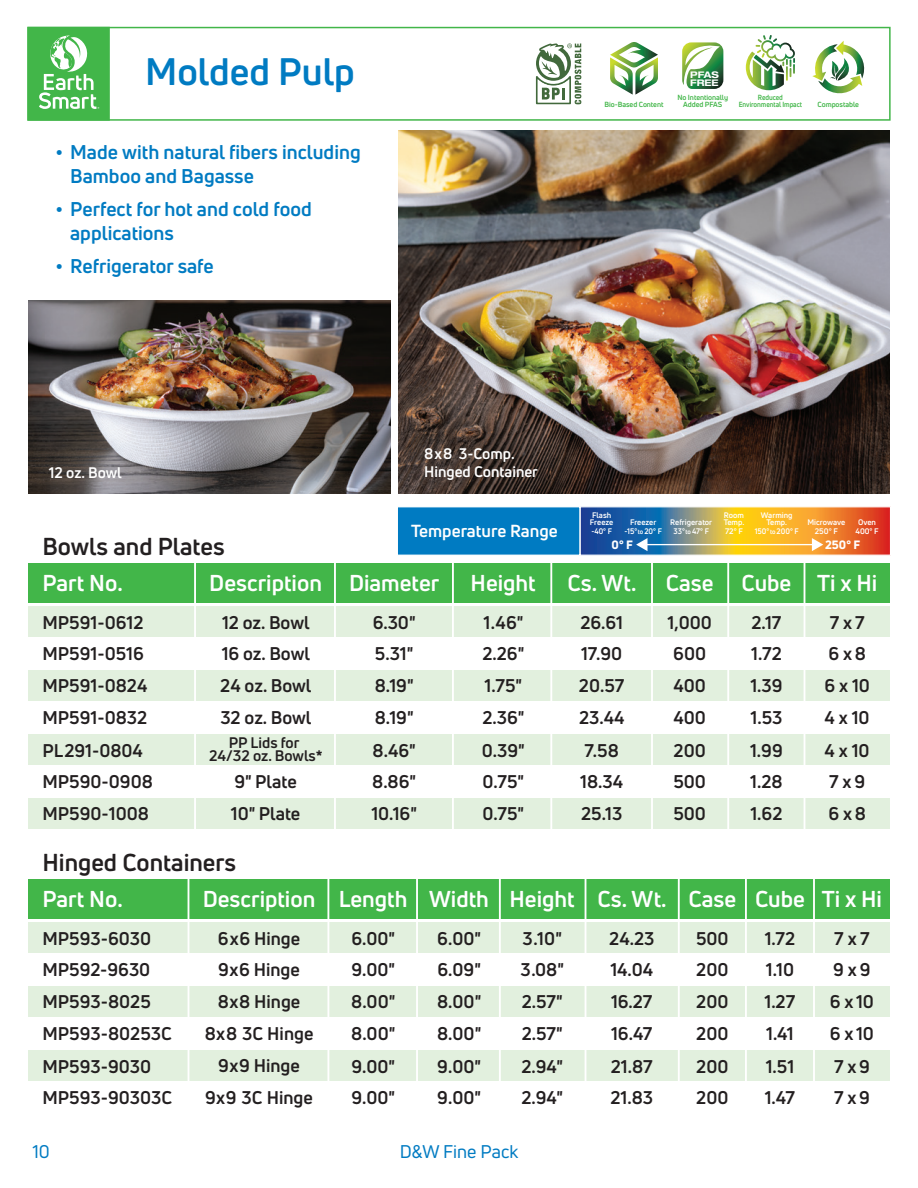
<style>
.page{position:relative;width:918px;height:1188px;background:#fff}
.page>*{position:absolute;margin:0;border:0;box-sizing:border-box;transform-origin:0 0}
.t1{font:700 37.5px "Uni Neue";color:#007bc2}
.t2{font:700 24px "Uni Neue";color:#231f20}
.t3{font:700 22.5px "Uni Neue";color:#fff}
.t4{font:700 19.5px/24px "Uni Neue";color:#007bc2}
.t5{font:700 18px/31.7px "Uni Neue";color:#231f20}
.t6{font:18px "Uni Neue";color:#007bc2}
.t7{font:700 17.1px "Uni Neue";color:#fff}
.t8{font:700 15px/18px "Uni Neue";color:#fff}
.t9{font:700 15px/13.5px "Uni Neue";color:#231f20;text-align:center}
.t10{font:800 11.85px "Uni Neue";color:#fff}
.t11{font:700 expanded 9.15px/7.8px "Helvetica Neue LT Std";color:#fff}
.t12{font:700 7.95px/8.9px "Uni Neue";color:#fff;text-align:center}
.t13{font:700 7.95px "Uni Neue";color:#fff;scale:.95 1}
.t14{font:700 7.35px/7.4px "Uni Neue";letter-spacing:-.01em;color:#42b649;text-align:center}
.t15{font:700 7.35px/7.4px "Uni Neue";letter-spacing:-.01em;color:#42b649;text-align:center;scale:.92 1}
.s1{font-size:6.6px}
</style>
<div class="page">
<div style="left:27px;top:27px;width:864px;height:94px;background:#fff;border:2px solid #42b649"></div>
<div style="left:27px;top:27px;width:83px;height:94px;background:#42b649;border:2px solid #42b649"></div>
<svg style="left:610px;top:42px;width:48px;height:53px"></svg>
<svg style="left:533px;top:40px;width:51px;height:68px"></svg>
<svg style="left:536px;top:43px;width:45px;height:61px"></svg>
<svg style="left:682px;top:42px;width:41px;height:47px"></svg>
<svg style="left:746px;top:35px;width:49px;height:55px"></svg>
<svg style="left:812px;top:41px;width:53px;height:53px"></svg>
<svg style="left:39px;top:35px;width:60px;height:74px"></svg>
<img style="left:28px;top:301px;width:363px;height:193px">
<img style="left:399px;top:130px;width:491px;height:364px">
<div style="left:28px;top:563px;width:862px;height:40px;background:#42b649"></div>
<div style="left:28px;top:606px;width:862px;height:30px;background:#e2f0de"></div>
<div style="left:28px;top:670px;width:862px;height:30px;background:#e2f0de"></div>
<div style="left:28px;top:734px;width:862px;height:31px;background:#e2f0de"></div>
<div style="left:28px;top:798px;width:862px;height:31px;background:#e2f0de"></div>
<hr style="left:194px;top:562px;width:2px;height:267px;background:#fff">
<hr style="left:334px;top:562px;width:2px;height:267px;background:#fff">
<hr style="left:452px;top:562px;width:2px;height:267px;background:#fff">
<hr style="left:550px;top:562px;width:2px;height:267px;background:#fff">
<hr style="left:651px;top:562px;width:2px;height:267px;background:#fff">
<hr style="left:727px;top:562px;width:2px;height:267px;background:#fff">
<hr style="left:804px;top:562px;width:1px;height:267px;background:#fff">
<svg style="left:581px;top:508px;width:308px;height:46px;background:#a48657"></svg>
<div style="left:579px;top:506px;width:312px;height:50px;border:1px solid #fff"></div>
<div style="left:397px;top:506px;width:184px;height:50px;background:#007bc2;border:1px solid #fff"></div>
<hr style="left:646px;top:544px;width:168px;height:1px;background:#fff">
<svg style="left:636px;top:538px;width:12px;height:13px"></svg>
<svg style="left:812px;top:538px;width:11px;height:13px"></svg>
<div style="left:28px;top:879px;width:862px;height:40px;background:#42b649"></div>
<div style="left:28px;top:922px;width:862px;height:30px;background:#e2f0de"></div>
<div style="left:28px;top:986px;width:862px;height:30px;background:#e2f0de"></div>
<div style="left:28px;top:1050px;width:862px;height:31px;background:#e2f0de"></div>
<hr style="left:188px;top:878px;width:1px;height:236px;background:#fff">
<hr style="left:327px;top:878px;width:2px;height:236px;background:#fff">
<hr style="left:416px;top:878px;width:2px;height:236px;background:#fff">
<hr style="left:499px;top:878px;width:2px;height:236px;background:#fff">
<hr style="left:585px;top:878px;width:1px;height:236px;background:#fff">
<hr style="left:678px;top:878px;width:2px;height:236px;background:#fff">
<hr style="left:745px;top:878px;width:2px;height:236px;background:#fff">
<hr style="left:813px;top:878px;width:2px;height:236px;background:#fff">
<h1 class="t1" style="left:145px;top:48px;width:211px">Molded Pulp</h1>
<p class="t4" style="left:70px;top:140px;width:292px;text-indent:-15px">• Made with natural fibers including<br>Bamboo and Bagasse</p>
<p class="t4" style="left:70px;top:197px;width:243px;text-indent:-15px">• Perfect for hot and cold food applications</p>
<p class="t4" style="left:56px;top:254px;width:160px">• Refrigerator safe</p>
<p class="t11" style="left:690px;top:70px;width:30px">PFAS<br>FREE</p>
<p class="t14" style="left:605px;top:100px;width:60px">Bio-Based Content</p>
<p class="t14" style="left:677px;top:93px;width:52px">No Intentionally<br>Added PFAS</p>
<p class="t15" style="left:739px;top:93px;width:70px">Reduced<br>Environmental Impact</p>
<p class="t14" style="left:818px;top:100px;width:43px">Compostable</p>
<p class="t8" style="left:49px;top:464px;width:74px">12 oz. Bowl</p>
<p class="t8" style="left:424px;top:444px;width:115px">8x8 3-Comp.<br>Hinged Container</p>
<p class="t12" style="left:761px;top:511px;width:33px;line-height:7.4px">Warming<br>Temp.</p>
<p class="t13" style="left:755px;top:526px;width:48px">150°<span class="s1">to</span> 200° F</p>
<p class="t12" style="left:807px;top:518px;width:39px">Microwave<br>250° F</p>
<p class="t12" style="left:855px;top:518px;width:25px">Oven<br>400° F</p>
<p class="t12" style="left:590px;top:511px;width:25px;line-height:7.4px;text-align:left">Flash<br>Freeze</p>
<p class="t13" style="left:591px;top:526px;width:23px">-40° F</p>
<p class="t12" style="left:624px;top:518px;width:39px">Freezer -15°<span class="s1">to</span> 20° F</p>
<p class="t12" style="left:670px;top:518px;width:44px">Refrigerator<br>33°<span class="s1">to</span> 47° F</p>
<p class="t12" style="left:724px;top:511px;width:22px;line-height:7.4px;text-align:left">Room<br>Temp.</p>
<p class="t12" style="left:725px;top:527px;width:19px">72° F</p>
<p class="t7" style="left:411px;top:520px;width:148px">Temperature Range</p>
<h2 class="t2" style="left:42px;top:531px;width:184px">Bowls and Plates</h2>
<p class="t3" style="left:42px;top:569px;width:82px">Part No.</p>
<p class="t3" style="left:209px;top:569px;width:232px">Description Diameter</p>
<p class="t3" style="left:567px;top:569px;width:70px">Cs. Wt.</p>
<p class="t3" style="left:666px;top:569px;width:213px">Case Cube Ti x Hi</p>
<p class="t5" style="left:42px;top:606px;width:106px">MP591-0612<br>MP591-0516<br>MP591-0824<br>MP591-0832</p>
<p class="t5" style="left:220px;top:606px;width:93px;text-align:justify">12 oz. Bowl 16 oz. Bowl 24 oz. Bowl 32 oz. Bowl</p>
<p class="t5" style="left:373px;top:606px;width:45px">6.30"<br>5.31"<br>8.19"<br>8.19"</p>
<p class="t5" style="left:579px;top:606px;width:47px;text-align:justify">26.61<br>17.90<br>20.57<br>23.44</p>
<p class="t5" style="left:668px;top:606px;width:46px;text-align:center">1,000<br>600<br>400<br>400</p>
<p class="t5" style="left:750px;top:606px;width:34px;text-align:justify">2.17<br>1.72<br>1.39<br>1.53</p>
<p class="t5" style="left:824px;top:606px;width:47px">7 x7<br>6 x8<br>6 x 10</p>
<p class="t5" style="left:42px;top:735px;width:112px">PL291-0804<br>MP590-0908<br>MP590-1008</p>
<p class="t9" style="left:209px;top:736px;width:115px">PP Lids for<br>24/32 oz. Bowls*</p>
<p class="t10" style="left:612px;top:537px;width:23px">0° F</p>
<p class="t10" style="left:825px;top:537px;width:37px">250° F</p>
<p class="t3" style="left:471px;top:569px;width:67px">Height</p>
<p class="t5" style="left:482px;top:606px;width:44px">1.46"<br>2.26"<br>1.75"<br>2.36"</p>
<p class="t5" style="left:482px;top:735px;width:45px;text-align:justify">0.39" 0.75" 0.75"</p>
<p class="t5" style="left:673px;top:735px;width:34px;text-align:justify">200<br>500<br>500</p>
<p class="t5" style="left:750px;top:735px;width:34px;text-align:justify">1.99<br>1.28<br>1.62</p>
<p class="t5" style="left:825px;top:735px;width:47px">4 x 10<br>7 x9<br>6 x8</p>
<p class="t5" style="left:825px;top:701px;width:47px">4 x 10</p>
<p class="t5" style="left:371px;top:735px;width:47px;text-align:justify">8.46" 8.86" 10.16"</p>
<p class="t5" style="left:580px;top:735px;width:44px">7.58<br>18.34<br>25.13</p>
<p class="t5" style="left:231px;top:765px;width:71px;line-height:32.2px">9" Plate<br>10" Plate</p>
<h2 class="t2" style="left:42px;top:847px;width:195px">Hinged Containers</h2>
<p class="t3" style="left:42px;top:885px;width:82px">Part No.</p>
<p class="t3" style="left:203px;top:885px;width:206px">Description Length</p>
<p class="t3" style="left:598px;top:885px;width:286px">Cs. Wt. Case Cube Ti x Hi</p>
<p class="t5" style="left:42px;top:922px;width:131px">MP593-6030<br>MP592-9630<br>MP593-8025<br>MP593-80253C</p>
<p class="t5" style="left:205px;top:922px;width:110px;text-align:center">6x6 Hinge<br>9x6 Hinge<br>8x8 Hinge<br>8x8 3C Hinge</p>
<p class="t5" style="left:351px;top:922px;width:46px;text-align:justify">6.00" 9.00" 8.00" 8.00"</p>
<p class="t5" style="left:609px;top:922px;width:47px;text-align:justify">24.23<br>14.04<br>16.27<br>16.47</p>
<p class="t5" style="left:696px;top:922px;width:34px;text-align:justify">500<br>200<br>200<br>200</p>
<p class="t5" style="left:765px;top:922px;width:32px;text-align:justify">1.72<br>1.10<br>1.27<br>1.41</p>
<p class="t5" style="left:830px;top:922px;width:46px">7 x7<br>9 x9<br>6 x10</p>
<p class="t5" style="left:42px;top:1051px;width:131px;line-height:30.9px">MP593-9030<br>MP593-90303C</p>
<p class="t3" style="left:429px;top:885px;width:61px">Width</p>
<p class="t5" style="left:437px;top:922px;width:46px;text-align:justify">6.00" 6.09" 8.00" 8.00"</p>
<p class="t5" style="left:437px;top:1051px;width:45px;line-height:30.9px">9.00"<br>9.00"</p>
<p class="t5" style="left:696px;top:1051px;width:34px;line-height:30.9px">200<br>200</p>
<p class="t5" style="left:765px;top:1051px;width:32px;line-height:30.9px">1.51<br>1.47</p>
<p class="t5" style="left:834px;top:1051px;width:37px;line-height:30.9px">7 x9<br>7 x9</p>
<p class="t3" style="left:509px;top:885px;width:67px">Height</p>
<p class="t5" style="left:521px;top:922px;width:45px;text-align:justify">3.10" 3.08" 2.57" 2.57"</p>
<p class="t5" style="left:521px;top:1051px;width:43px;line-height:30.9px">2.94"<br>2.94"</p>
<p class="t5" style="left:830px;top:1017px;width:46px">6 x10</p>
<p class="t5" style="left:218px;top:1049px;width:83px">9x9 Hinge</p>
<p class="t5" style="left:351px;top:1051px;width:45px;line-height:30.9px">9.00"<br>9.00"</p>
<p class="t5" style="left:610px;top:1051px;width:44px;line-height:30.9px">21.87<br>21.83</p>
<p class="t5" style="left:205px;top:1081px;width:109px">9x9 3C Hinge</p>
<p class="t6" style="left:32px;top:1140px;width:19px">10</p>
<p class="t6" style="left:400px;top:1140px;width:120px">D&amp;W Fine Pack</p>
</div>
